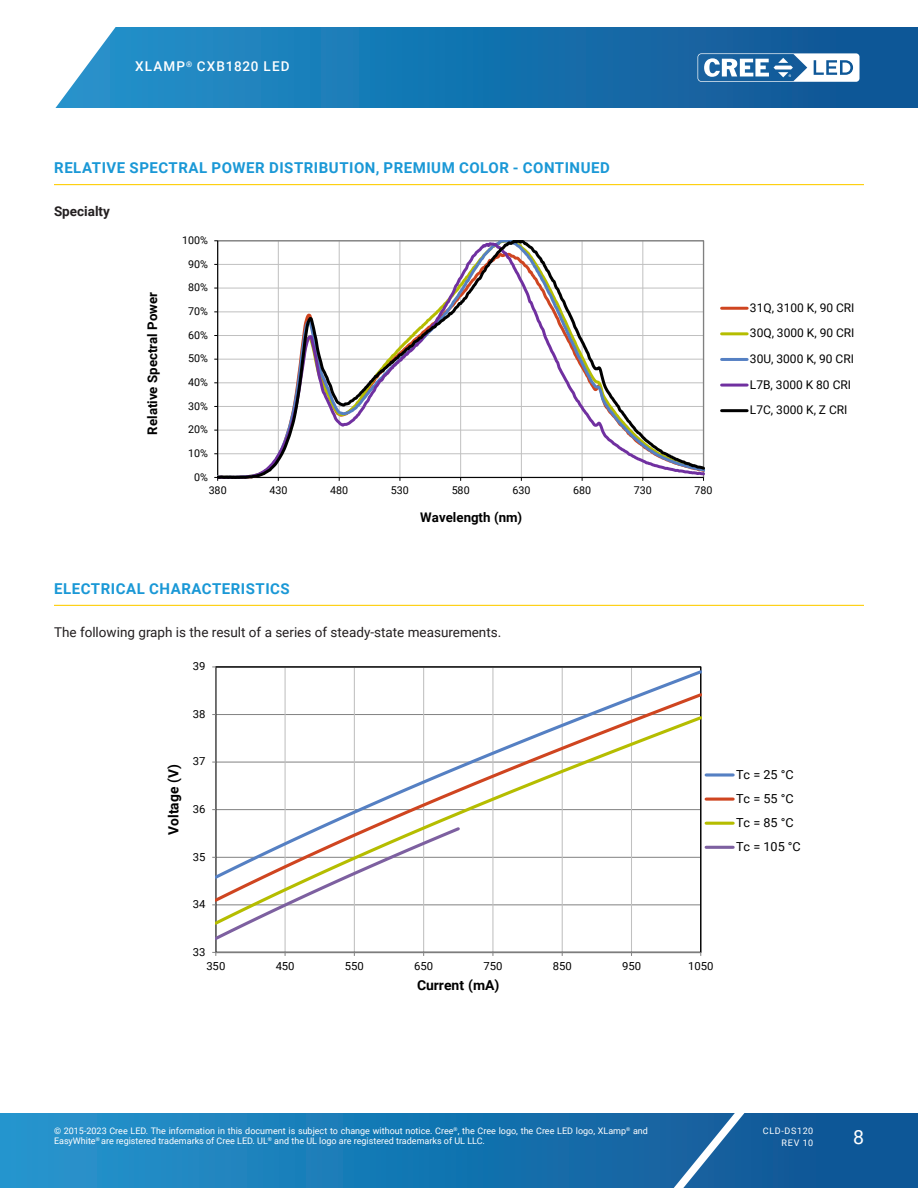
<style>
.page{position:relative;width:918px;height:1188px;background:#fff}
.page>*{position:absolute;margin:0;border:0;box-sizing:border-box;transform-origin:0 0}
.t1{font:19.5px "Roboto";color:#fff}
.t2{font:700 15px "Roboto";letter-spacing:.035em;color:#1a98d6}
.t3{font:700 13.95px "Roboto";color:#000}
.t4{font:700 13.8px "Roboto";letter-spacing:-.005em;color:#000}
.t5{font:13.5px "Roboto";color:#231f20}
.t6{font:500 13.5px "Roboto";letter-spacing:.085em;color:#fff}
.t7{font:700 13.5px "Roboto";color:#231f20}
.t8{font:700 13.2px "Roboto";color:#000}
.t9{font:12.45px/24.2px "Roboto";color:#000}
.t10{font:12px/25.7px "Roboto";color:#000}
.t11{font:11.1px "Roboto";letter-spacing:-.01em;color:#000}
.t12{font:10.8px "Roboto";color:#000}
.t13{font:10.65px "Roboto";letter-spacing:-.01em;color:#000}
.t14{font:9px/10.8px "Roboto";color:#fff}
.t15{font:9px/12px "Roboto";letter-spacing:.085em;color:#fff;text-align:right}
</style>
<div class="page">
<svg style="left:0;top:1113px;width:918px;height:75px;background:#1876b2"></svg>
<svg style="left:644px;top:1113px;width:117px;height:75px;background:#296da6"></svg>
<svg style="left:55px;top:27px;width:863px;height:81px;background:#2078b2"></svg>
<svg style="left:698px;top:53px;width:162px;height:29px"></svg>
<hr style="left:54px;top:184px;width:810px;height:1px;background:#fece08">
<hr style="left:54px;top:605px;width:810px;height:1px;background:#fece08">
<hr style="left:217px;top:241px;width:1px;height:236px;background:#000">
<svg style="left:218px;top:241px;width:487px;height:237px"></svg>
<hr style="left:722px;top:307px;width:25px;height:3px;background:#cf4520">
<hr style="left:722px;top:332px;width:25px;height:3px;background:#b5bd00">
<hr style="left:722px;top:358px;width:25px;height:3px;background:#5580c3">
<hr style="left:722px;top:384px;width:25px;height:3px;background:#7030a0">
<hr style="left:722px;top:409px;width:25px;height:3px;background:#000">
<hr style="left:285px;top:667px;width:1px;height:285px;background:#c0c0c0">
<hr style="left:354px;top:667px;width:1px;height:285px;background:#c0c0c0">
<hr style="left:423px;top:667px;width:1px;height:285px;background:#c0c0c0">
<hr style="left:492px;top:667px;width:1px;height:285px;background:#c0c0c0">
<hr style="left:562px;top:667px;width:1px;height:285px;background:#c0c0c0">
<hr style="left:631px;top:667px;width:1px;height:285px;background:#c0c0c0">
<hr style="left:215px;top:667px;width:1px;height:285px;background:#868686">
<hr style="left:216px;top:952px;width:485px;height:1px;background:#868686">
<svg style="left:216px;top:668px;width:486px;height:23px"></svg>
<svg style="left:216px;top:691px;width:486px;height:23px"></svg>
<svg style="left:216px;top:714px;width:486px;height:213px"></svg>
<svg style="left:212px;top:825px;width:250px;height:118px"></svg>
<svg style="left:706px;top:773px;width:27px;height:4px"></svg>
<hr style="left:706px;top:798px;width:27px;height:3px;background:#cf4520">
<hr style="left:706px;top:822px;width:27px;height:3px;background:#b5bd00">
<hr style="left:706px;top:846px;width:27px;height:3px;background:#7d60a0">
<h3 class="t6" style="left:135px;top:57px;width:156px">XLAMP<sup>®</sup> CXB1820 LED</h3>
<h2 class="t2" style="left:54px;top:157px;width:557px">RELATIVE SPECTRAL POWER DISTRIBUTION, PREMIUM COLOR - CONTINUED</h2>
<h3 class="t7" style="left:54px;top:202px;width:57px">Specialty</h3>
<p class="t13" style="left:182px;top:233px;width:27px">100%</p>
<h3 class="t8" style="left:143px;top:435px;width:144px;rotate:-90deg">Relative Spectral Power</h3>
<p class="t12" style="left:188px;top:256px;width:21px">90%</p>
<p class="t13" style="left:188px;top:280px;width:21px">80%</p>
<p class="t13" style="left:188px;top:304px;width:21px">70%</p>
<p class="t13" style="left:188px;top:327px;width:21px">60%</p>
<p class="t13" style="left:188px;top:351px;width:21px">50%</p>
<p class="t13" style="left:188px;top:375px;width:21px">40%</p>
<p class="t13" style="left:188px;top:398px;width:21px">30%</p>
<p class="t13" style="left:188px;top:422px;width:21px">20%</p>
<p class="t13" style="left:188px;top:446px;width:21px">10%</p>
<p class="t13" style="left:194px;top:469px;width:15px">0%</p>
<p class="t13" style="left:209px;top:483px;width:19px">380</p>
<p class="t13" style="left:269px;top:483px;width:19px">430</p>
<p class="t13" style="left:330px;top:483px;width:19px">480</p>
<p class="t13" style="left:391px;top:483px;width:19px">530</p>
<p class="t13" style="left:452px;top:483px;width:19px">580</p>
<p class="t13" style="left:512px;top:483px;width:19px">630</p>
<p class="t13" style="left:573px;top:483px;width:19px">680</p>
<p class="t13" style="left:634px;top:483px;width:19px">730</p>
<p class="t13" style="left:695px;top:483px;width:19px">780</p>
<h3 class="t8" style="left:420px;top:508px;width:103px">Wavelength (nm)</h3>
<h2 class="t2" style="left:54px;top:578px;width:237px">ELECTRICAL CHARACTERISTICS</h2>
<h3 class="t5" style="left:54px;top:622px;width:449px">The following graph is the result of a series of steady-state measurements.</h3>
<p class="t11" style="left:193px;top:658px;width:14px">39</p>
<p class="t11" style="left:193px;top:706px;width:14px">38</p>
<h3 class="t3" style="left:164px;top:835px;width:71px;rotate:-90deg">Voltage (V)</h3>
<p class="t11" style="left:193px;top:754px;width:14px">37</p>
<p class="t11" style="left:193px;top:801px;width:14px">36</p>
<p class="t11" style="left:193px;top:849px;width:14px">35</p>
<p class="t11" style="left:193px;top:896px;width:14px">34</p>
<p class="t11" style="left:193px;top:944px;width:14px">33</p>
<p class="t11" style="left:206px;top:958px;width:20px">350</p>
<p class="t11" style="left:276px;top:958px;width:20px">450</p>
<p class="t11" style="left:345px;top:958px;width:20px">550</p>
<p class="t11" style="left:414px;top:958px;width:20px">650</p>
<p class="t11" style="left:484px;top:958px;width:20px">750</p>
<p class="t11" style="left:553px;top:958px;width:20px">850</p>
<p class="t11" style="left:622px;top:958px;width:20px">950</p>
<p class="t11" style="left:688px;top:958px;width:27px">1050</p>
<h3 class="t4" style="left:417px;top:975px;width:84px">Current (mA)</h3>
<h3 class="t10" style="left:750px;top:294px;width:106px">31Q, 3100 K, 90 CRI<br>30Q, 3000 K, 90 CRI<br>30U, 3000 K, 90 CRI<br>L7B, 3000 K 80 CRI<br>L7C, 3000 K, Z CRI</h3>
<h3 class="t9" style="left:736px;top:762px;width:66px">Tc = 25 °C<br>Tc = 55 °C<br>Tc = 85 °C<br>Tc = 105 °C</h3>
<p class="t14" style="left:54px;top:1125px;width:596px">© 2015-2023 Cree LED. The information in this document is subject to change without notice. Cree<sup>®</sup>, the Cree logo, the Cree LED logo, XLamp<sup>®</sup> and<br>EasyWhite<sup>®</sup> are registered trademarks of Cree LED. UL<sup>®</sup> and the UL logo are registered trademarks of UL LLC.</p>
<p class="t15" style="left:763px;top:1124px;width:52px">CLD-DS120<br>REV 10</p>
<h1 class="t1" style="left:853px;top:1123px;width:12px">8</h1>
</div>
